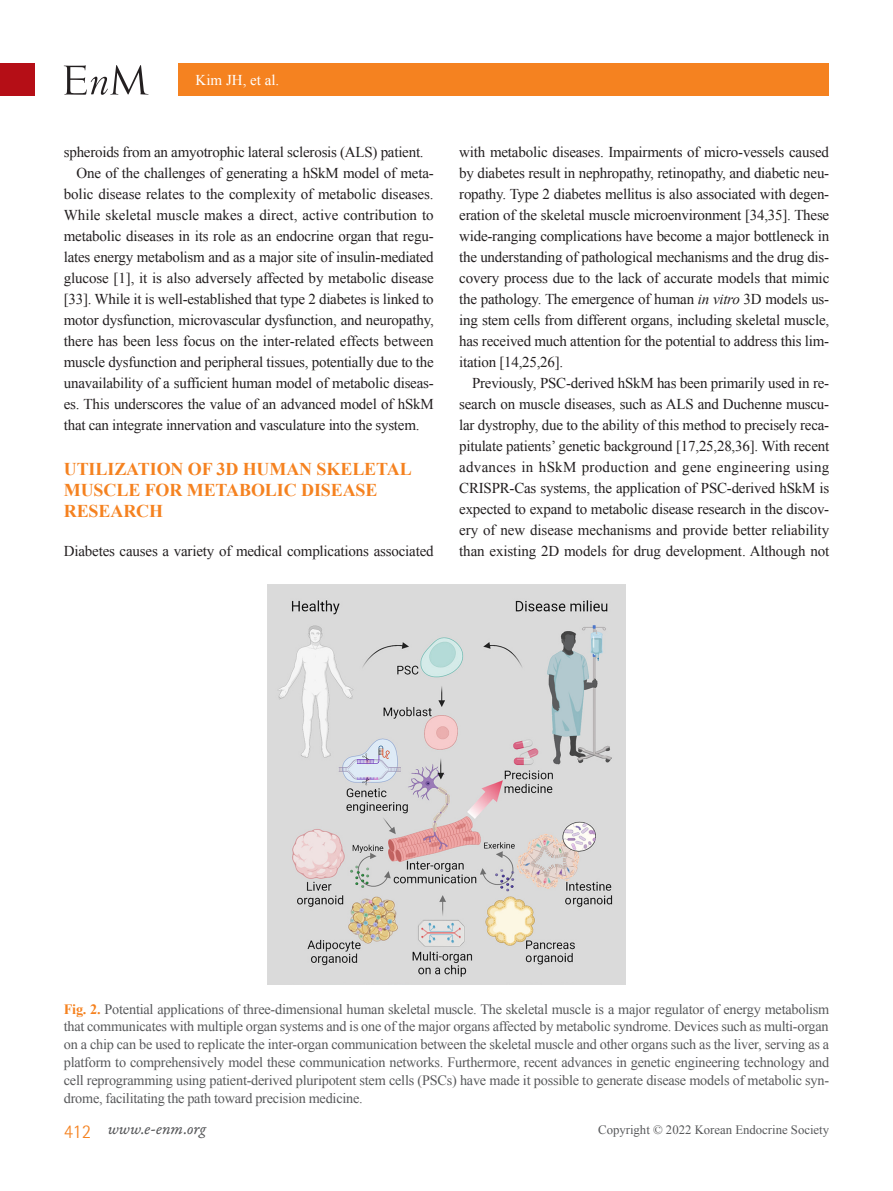
<style>
.page{position:relative;width:893px;height:1191px;background:#fff}
.page>*{position:absolute;margin:0;border:0;box-sizing:border-box;transform-origin:0 0}
.소제목1{font:700 18px/21px "Times New Roman";letter-spacing:-.005em;color:#f58220}
.t1{font:16.5px "Garamond Premr Pro It Capt";color:#57585a}
.본문{font:15px/21px "Times New Roman";letter-spacing:-.015em;color:#231f20;text-align:justify}
.본문_0{font:15px/21px "Times New Roman";letter-spacing:-.01em;color:#231f20;text-align:justify}
.t2{font:15px "Times New Roman";color:#fff}
.표그림제목{font:14.25px/17.9px "Times New Roman";letter-spacing:-.015em;color:#57585a;text-align:justify}
.t3{font:12.75px "Times New Roman";color:#57585a}
.s1{font-style:italic}
.s2{font-weight:700;color:#f58220}
.s3{font-family:"Rotis Semi Sans Std";font-weight:300;font-size:19.5px;color:#f58220}
</style>
<div class="page">
<div style="left:0;top:64px;width:34px;height:32px;background:#b50e16"></div>
<div style="left:179px;top:64px;width:650px;height:32px;background:#f58220"></div>
<svg style="left:64px;top:65px;width:85px;height:30px"></svg>
<img style="left:268px;top:585px;width:357px;height:399px">
<p class="t2" style="left:196px;top:70px;width:85px">Kim JH, et al.</p>
<p class="본문" style="left:64px;top:141px;width:361px">spheroids from an amyotrophic lateral sclerosis (ALS) patient.</p>
<p class="본문" style="left:64px;top:162px;width:372px;text-indent:13px">One of the challenges of generating a hSkM model of meta&shy;bolic disease relates to the complexity of metabolic diseases.<br>While skeletal muscle makes a direct, active contribution to metabolic diseases in its role as an endocrine organ that regu&shy;lates energy metabolism and as a major site of insulin-mediated glucose [1], it is also adversely affected by metabolic disease [33]. While it is well-established that type 2 diabetes is linked to motor dysfunction, microvascular dysfunction, and neuropathy, there has been less focus on the inter-related effects between muscle dysfunction and peripheral tissues, potentially due to the unavailability of a sufficient human model of metabolic diseas&shy;es. This underscores the value of an advanced model of hSkM that can integrate innervation and vasculature into the system.</p>
<p class="소제목1" style="left:64px;top:458px;width:349px">UTILIZATION OF 3D HUMAN SKELETAL<br>MUSCLE FOR METABOLIC DISEASE<br>RESEARCH</p>
<p class="본문_0" style="left:64px;top:540px;width:371px">Diabetes causes a variety of medical complications associated</p>
<p class="본문_0" style="left:459px;top:141px;width:372px">with metabolic diseases. Impairments of micro-vessels caused by diabetes result in nephropathy, retinopathy, and diabetic neu&shy;ropathy. Type 2 diabetes mellitus is also associated with degen&shy;eration of the skeletal muscle microenvironment [34,35]. These wide-ranging complications have become a major bottleneck in the understanding of pathological mechanisms and the drug dis&shy;covery process due to the lack of accurate models that mimic the pathology. The emergence of human <span class="s1">in vitro</span> 3D models us&shy;ing stem cells from different organs, including skeletal muscle, has received much attention for the potential to address this lim&shy;itation [14,25,26].</p>
<p class="본문" style="left:459px;top:372px;width:372px;text-indent:13px">Previously, PSC-derived hSkM has been primarily used in re&shy;search on muscle diseases, such as ALS and Duchenne muscu&shy;lar dystrophy, due to the ability of this method to precisely reca&shy;pitulate patients’ genetic background [17,25,28,36]. With recent advances in hSkM production and gene engineering using CRISPR-Cas systems, the application of PSC-derived hSkM is expected to expand to metabolic disease research in the discov&shy;ery of new disease mechanisms and provide better reliability than existing 2D models for drug development. Although not</p>
<p class="표그림제목" style="left:64px;top:999px;width:767px"><span class="s2">Fig. 2.</span> Potential applications of three-dimensional human skeletal muscle. The skeletal muscle is a major regulator of energy metabolism that communicates with multiple organ systems and is one of the major organs affected by metabolic syndrome. Devices such as multi-organ on a chip can be used to replicate the inter-organ communication between the skeletal muscle and other organs such as the liver, serving as a platform to comprehensively model these communication networks. Furthermore, recent advances in genetic engineering technology and cell reprogramming using patient-derived pluripotent stem cells (PSCs) have made it possible to generate disease models of metabolic syn&shy;drome, facilitating the path toward precision medicine.</p>
<p class="t1" style="left:64px;top:1118px;width:144px"><span class="s3">412</span> www.e-enm.org</p>
<p class="t3" style="left:598px;top:1120px;width:233px">Copyright © 2022 Korean Endocrine Society</p>
</div>
